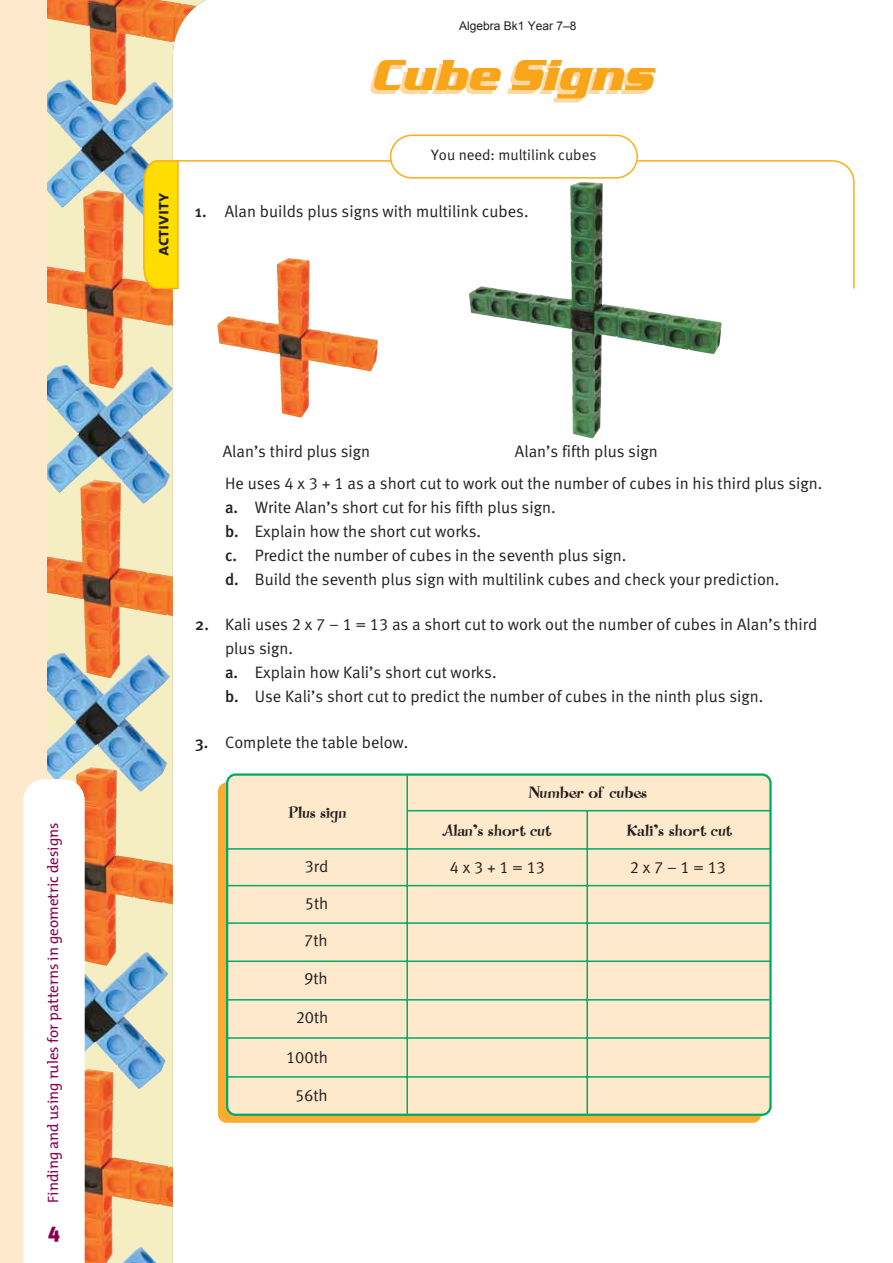
<style>
.page{position:relative;width:893px;height:1263px;background:#fff}
.page>*{position:absolute;margin:0;border:0;box-sizing:border-box;transform-origin:0 0}
.t1{font:italic 700 45px "Serpentine D";color:#f9a51a}
.t2{font:21px "Meta Black LFNZ";color:#8a0051}
.t3{font:18px "The Mix NZ Bold Caps";color:#231f20}
.t4{font:16.5px/24px "Meta Normal LFNZ";color:#231f20}
.t5{font:16.5px "Jim Casual";color:#231f20}
.t6{font:15px "The Mix NZ";color:#8a0051}
.t7{font:15px "Meta Normal LFNZ";color:#231f20}
.t8{font:12px "Arial";color:#231f20}
.s1{font-family:"Meta Medium NZ"}
</style>
<div class="page">
<svg style="left:168px;top:0;width:37px;height:1069px"></svg>
<img style="left:85px;top:767px;width:88px;height:199px">
<img style="left:85px;top:950px;width:83px;height:119px">
<img style="left:85px;top:1069px;width:88px;height:194px">
<img style="left:85px;top:1245px;width:72px;height:18px">
<img style="left:46px;top:389px;width:127px;height:90px">
<img style="left:46px;top:678px;width:124px;height:114px">
<img style="left:46px;top:479px;width:127px;height:199px">
<img style="left:46px;top:219px;width:127px;height:170px">
<img style="left:46px;top:105px;width:127px;height:114px">
<img style="left:46px;top:0;width:151px;height:105px">
<div style="left:0;top:0;width:46px;height:1263px;background:#ffe9cc"></div>
<svg style="left:179px;top:159px;width:676px;height:131px"></svg>
<svg style="left:23px;top:779px;width:62px;height:484px"></svg>
<svg style="left:142px;top:159px;width:37px;height:131px;background:#f9d50f"></svg>
<div style="left:391px;top:135px;width:246px;height:43px;background:#fff;border-radius:21px"></div>
<div style="left:390px;top:135px;width:248px;height:44px;border:2px solid #fbae17;border-radius:21px"></div>
<div style="left:185px;top:432px;width:640px;height:330px;background:#fff"></div>
<div style="left:218px;top:783px;width:543px;height:340px;background:#faac33;border-radius:9px"></div>
<div style="left:227px;top:774px;width:543px;height:341px;background:#ffe9cc;border-radius:9px"></div>
<div style="left:226px;top:773px;width:546px;height:343px;border:2px solid #0a6;border-radius:9px"></div>
<hr style="left:228px;top:1076px;width:542px;height:2px;background:#0a6">
<hr style="left:227px;top:1037px;width:544px;height:2px;background:#0a6">
<hr style="left:227px;top:999px;width:542px;height:1px;background:#0a6">
<hr style="left:228px;top:960px;width:542px;height:2px;background:#0a6">
<hr style="left:227px;top:922px;width:542px;height:2px;background:#0a6">
<hr style="left:227px;top:885px;width:543px;height:1px;background:#0a6">
<hr style="left:227px;top:848px;width:543px;height:2px;background:#0a6">
<hr style="left:406px;top:775px;width:2px;height:339px;background:#0a6">
<hr style="left:586px;top:811px;width:2px;height:303px;background:#0a6">
<hr style="left:407px;top:810px;width:364px;height:1px;background:#0a6">
<img style="left:217px;top:258px;width:161px;height:160px">
<img style="left:469px;top:185px;width:253px;height:253px">
<p class="t6" style="left:41px;top:1203px;width:381px;rotate:-90deg">Finding and using rules for patterns in geometric designs</p>
<p class="t2" style="left:48px;top:1221px;width:13px">4</p>
<p class="t3" style="left:147px;top:256px;width:65px;rotate:-90deg">activity</p>
<p class="t8" style="left:459px;top:18px;width:119px">Algebra Bk1 Year 7–8</p>
<h1 class="t1" style="left:374px;top:51px;width:283px">Cube Signs</h1>
<p class="t7" style="left:431px;top:146px;width:167px">You need: multilink cubes</p>
<p class="t4" style="left:195px;top:199px;width:335px"><span class="s1">1.</span> Alan builds plus signs with multilink cubes.</p>
<p class="t4" style="left:223px;top:439px;width:149px">Alan’s third plus sign</p>
<p class="t4" style="left:225px;top:435px;width:599px;line-height:32px;text-indent:290px">Alan’s fifth plus sign<br>He uses 4 x 3 + 1 as a short cut to work out the number of cubes in his third plus sign.</p>
<p class="t4" style="left:225px;top:495px;width:556px"><span class="s1">a.</span> Write Alan’s short cut for his fifth plus sign.<br><span class="s1">b.</span> Explain how the short cut works.<br><span class="s1">c.</span> Predict the number of cubes in the seventh plus sign.<br><span class="s1">d.</span> Build the seventh plus sign with multilink cubes and check your prediction.</p>
<p class="t4" style="left:225px;top:612px;width:594px;text-indent:-30px"><span class="s1">2.</span> Kali uses 2 x 7 – 1 = 13 as a short cut to work out the number of cubes in Alan’s third plus sign.<br><span class="s1">a.</span> Explain how Kali’s short cut works.<br><span class="s1">b.</span> Use Kali’s short cut to predict the number of cubes in the ninth plus sign.</p>
<p class="t4" style="left:195px;top:730px;width:215px"><span class="s1">3.</span> Complete the table below.</p>
<p class="t5" style="left:288px;top:802px;width:60px">Plus sign</p>
<p class="t4" style="left:305px;top:854px;width:25px">3rd</p>
<p class="t4" style="left:305px;top:891px;width:25px">5th</p>
<p class="t4" style="left:304px;top:928px;width:25px">7th</p>
<p class="t4" style="left:304px;top:966px;width:25px">9th</p>
<p class="t4" style="left:296px;top:1005px;width:34px">20th</p>
<p class="t4" style="left:286px;top:1045px;width:44px">100th</p>
<p class="t4" style="left:295px;top:1083px;width:34px">56th</p>
<p class="t5" style="left:528px;top:781px;width:120px">Number of cubes</p>
<p class="t5" style="left:442px;top:819px;width:111px">Alan’s short cut</p>
<p class="t5" style="left:626px;top:820px;width:107px">Kali’s short cut</p>
<p class="t4" style="left:450px;top:855px;width:97px">4 x 3 + 1 = 13</p>
<p class="t4" style="left:630px;top:855px;width:98px">2 x 7 – 1 = 13</p>
</div>
